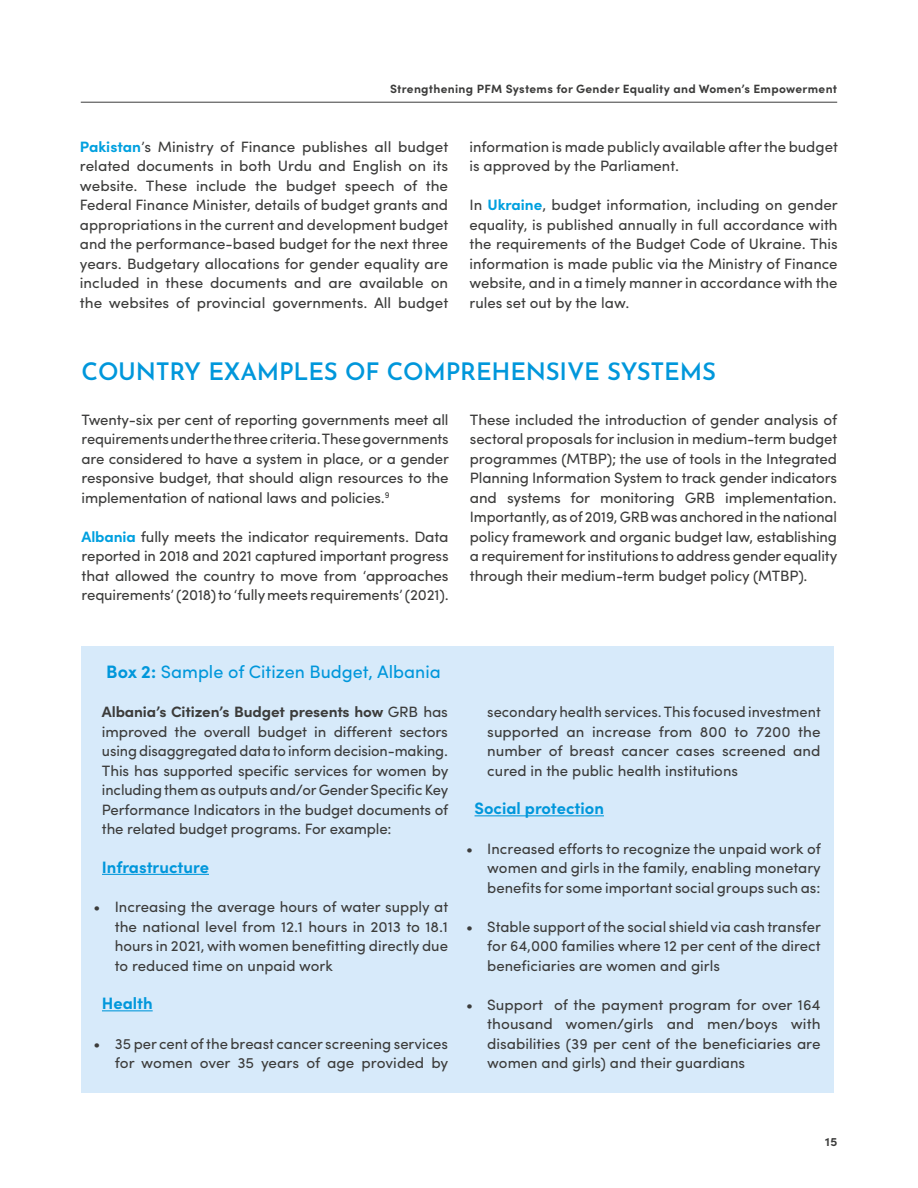
<style>
.page{position:relative;width:918px;height:1188px;background:#fff}
.page>*{position:absolute;margin:0;border:0;box-sizing:border-box;transform-origin:0 0}
.t1{font:600 24px "Josefin Sans";letter-spacing:-.01em;color:#0097db}
.t2{font:18px "Sofia Pro";color:#0097db}
.t3{font:700 16.5px "Sofia Pro";color:#0097db}
.t4{font:15px/19.5px "Sofia Pro";color:#3c3c3b;text-align:justify}
.t5{font:700 12px "Sofia Pro";letter-spacing:.025em;color:#3c3c3b}
.s1{font-weight:700;color:#00a0df}
.s2{font-weight:700}
</style>
<div class="page">
<hr style="left:81px;top:102px;width:756px;height:1px;background:#3c3c3b">
<div style="left:82px;top:646px;width:752px;height:446px;background:#d7eafa"></div>
<hr style="left:102px;top:874px;width:107px;height:1px;background:#0097db">
<hr style="left:102px;top:1010px;width:51px;height:1px;background:#0097db">
<hr style="left:475px;top:815px;width:129px;height:1px;background:#0097db">
<p class="t5" style="left:390px;top:80px;width:449px">Strengthening PFM Systems for Gender Equality and Women’s Empowerment</p>
<p class="t4" style="left:80px;top:135px;width:370px"><span class="s1">Pakistan</span>’s Ministry of Finance publishes all budget related documents in both Urdu and English on its website. These include the budget speech of the Federal Finance Minister, details of budget grants and appropriations in the current and development budget and the performance-based budget for the next three years. Budgetary allocations for gender equality are included in these documents and are available on the websites of provincial governments. All budget</p>
<p class="t4" style="left:469px;top:135px;width:370px">information is made publicly available after the budget is approved by the Parliament.</p>
<p class="t4" style="left:469px;top:194px;width:370px">In <span class="s1">Ukraine</span>, budget information, including on gender equality, is published annually in full accordance with the requirements of the Budget Code of Ukraine. This information is made public via the Ministry of Finance website, and in a timely manner in accordance with the rules set out by the law.</p>
<h1 class="t1" style="left:82px;top:351px;width:636px">COUNTRY EXAMPLES OF COMPREHENSIVE SYSTEMS</h1>
<p class="t4" style="left:82px;top:408px;width:369px">Twenty-six per cent of reporting governments meet all requirements under the three criteria. These governments are considered to have a system in place, or a gender responsive budget, that should align resources to the implementation of national laws and policies.<sup>9</sup></p>
<p class="t4" style="left:82px;top:525px;width:369px"><span class="s1">Albania</span> fully meets the indicator requirements. Data reported in 2018 and 2021 captured important progress that allowed the country to move from ‘approaches requirements’ (2018) to ‘fully meets requirements’ (2021).</p>
<p class="t4" style="left:470px;top:408px;width:369px">These included the introduction of gender analysis of sectoral proposals for inclusion in medium-term budget programmes (MTBP); the use of tools in the Integrated Planning Information System to track gender indicators and systems for monitoring GRB implementation.<br>Importantly, as of 2019, GRB was anchored in the national policy framework and organic budget law, establishing a requirement for institutions to address gender equality through their medium-term budget policy (MTBP).</p>
<p class="t2" style="left:106px;top:658px;width:336px"><span class="s2">Box 2:</span> Sample of Citizen Budget, Albania</p>
<p class="t4" style="left:102px;top:701px;width:348px"><span class="s2">Albania’s Citizen’s Budget presents how</span> GRB has improved the overall budget in different sectors using disaggregated data to inform decision-making.<br>This has supported specific services for women by including them as outputs and/or Gender Specific Key Performance Indicators in the budget documents of the related budget programs. For example:</p>
<p class="t3" style="left:102px;top:854px;width:109px">Infrastructure</p>
<p class="t4" style="left:115px;top:896px;width:335px;text-indent:-21px">• Increasing the average hours of water supply at the national level from 12.1 hours in 2013 to 18.1 hours in 2021, with women benefitting directly due to reduced time on unpaid work</p>
<p class="t3" style="left:102px;top:991px;width:52px">Health</p>
<p class="t4" style="left:93px;top:1032px;width:356px;text-align:right">• 35 per cent of the breast cancer screening services for women over 35 years of age provided by</p>
<p class="t4" style="left:487px;top:701px;width:335px">secondary health services. This focused investment supported an increase from 800 to 7200 the number of breast cancer cases screened and cured in the public health institutions</p>
<p class="t3" style="left:475px;top:796px;width:131px">Social protection</p>
<p class="t4" style="left:487px;top:837px;width:335px;text-indent:-21px">• Increased efforts to recognize the unpaid work of women and girls in the family, enabling monetary benefits for some important social groups such as:</p>
<p class="t4" style="left:487px;top:915px;width:335px;text-indent:-21px">• Stable support of the social shield via cash transfer for 64,000 families where 12 per cent of the direct beneficiaries are women and girls</p>
<p class="t4" style="left:487px;top:993px;width:335px;text-indent:-21px">• Support of the payment program for over 164 thousand women/girls and men/boys with disabilities (39 per cent of the beneficiaries are women and girls) and their guardians</p>
<p class="t5" style="left:825px;top:1133px;width:13px">15</p>
</div>
